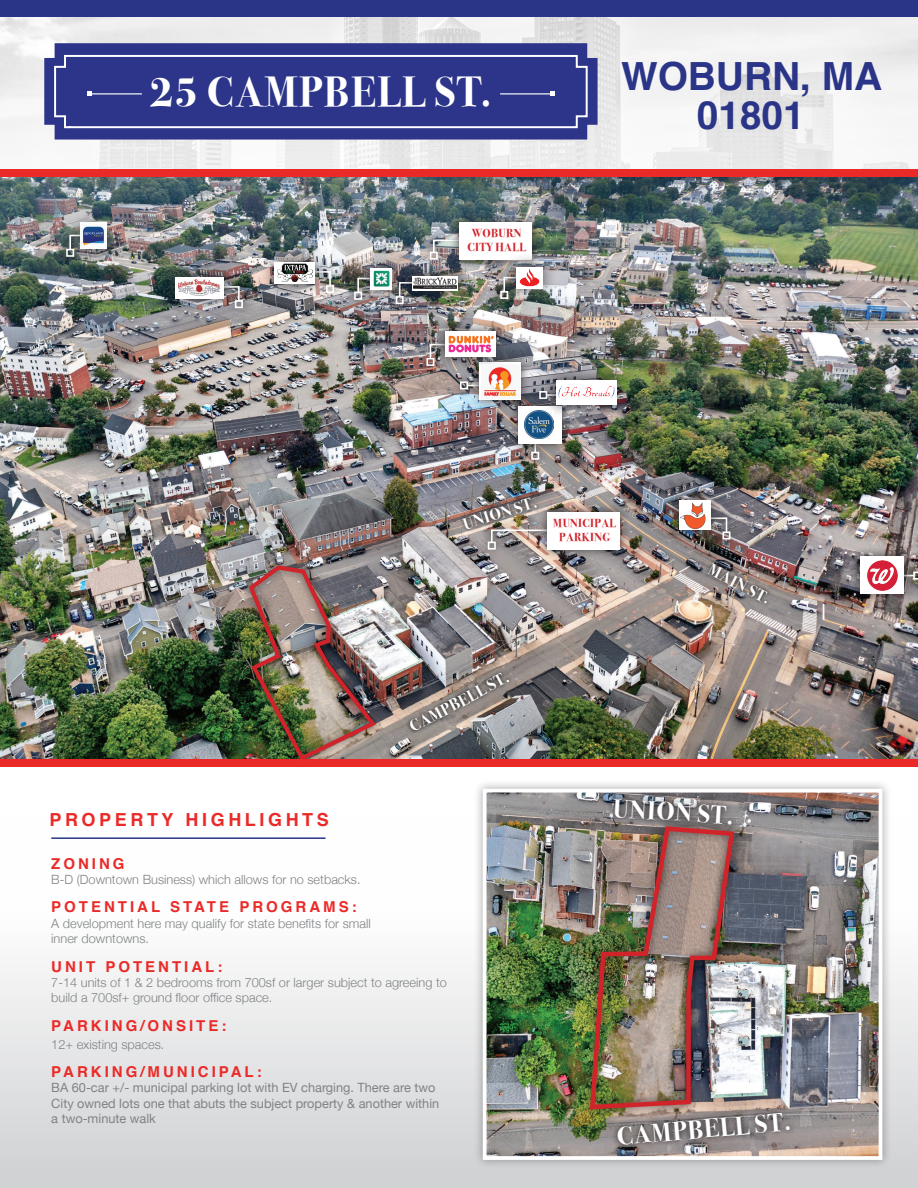
<style>
.page{position:relative;width:918px;height:1188px;background:#fff}
.page>*{position:absolute;margin:0;border:0;box-sizing:border-box;transform-origin:0 0}
.t1{font:700 42px "Bodoni Svty Two ITCTT";letter-spacing:.03em;color:#fff}
.t2{font:700 38.85px/39.6px "Helvetica";color:#2b3588;text-align:center}
.t3{font:700 25.5px "Bodoni Svty Two ITCTT";color:#fff}
.t4{font:700 18px "Helvetica";letter-spacing:.2em;color:#ea2a28}
.t5{font:700 16.05px "Bodoni Svty Two ITCTT";color:#fff}
.t6{font:700 15px "Helvetica";letter-spacing:.2em;color:#ea2a28}
.t7{font:300 12.75px/15.3px "Helvetica Neue";color:#808285}
.t8{font:12.75px/15.3px "Helvetica Neue";color:#808285}
.t9{font:700 11.55px/14px "Bodoni Svty Two ITCTT";letter-spacing:.03em;color:#d1232a;text-align:center}
</style>
<div class="page">
<div style="left:0;top:815px;width:918px;height:373px;background:linear-gradient(to bottom,#fff,#d1d3d4)"></div>
<img style="left:0;top:16px;width:918px;height:153px">
<svg style="left:44px;top:43px;width:554px;height:97px;fill:#2c3589"></svg>
<svg style="left:53px;top:54px;width:536px;height:75px"></svg>
<div style="left:473px;top:779px;width:418px;height:390px;background:#231f20;opacity:.37"></div>
<img style="left:488px;top:794px;width:389px;height:361px">
<div style="left:483px;top:789px;width:399px;height:371px;border:4px solid #fff"></div>
<div style="left:0;top:0;width:918px;height:16px;background:#2b3588"></div>
<hr style="left:51px;top:837px;width:275px;height:2px;background:#2b3589">
<div style="left:611px;top:1106px;width:185px;height:46px;background:#231f20;opacity:.75"></div>
<div style="left:608px;top:792px;width:130px;height:38px;background:#231f20;opacity:.75"></div>
<div style="left:581px;top:818px;width:162px;height:300px;background:#231f20;opacity:.8"></div>
<img style="left:588px;top:824px;width:149px;height:288px">
<img style="left:0;top:177px;width:918px;height:582px">
<div style="left:240px;top:556px;width:144px;height:213px;background:#231f20;opacity:.8"></div>
<img style="left:246px;top:563px;width:133px;height:196px">
<div style="left:406px;top:669px;width:108px;height:66px;background:#231f20;opacity:.75"></div>
<div style="left:458px;top:493px;width:83px;height:40px;background:#231f20;opacity:.75"></div>
<div style="left:478px;top:520px;width:83px;height:39px;background:#231f20;opacity:.8"></div>
<svg style="left:490px;top:529px;width:48px;height:15px"></svg>
<div style="left:488px;top:542px;width:8px;height:8px;border:2px solid #fff"></div>
<div style="left:420px;top:230px;width:83px;height:39px;background:#231f20;opacity:.8"></div>
<svg style="left:432px;top:239px;width:18px;height:15px"></svg>
<div style="left:430px;top:252px;width:8px;height:8px;border:2px solid #fff"></div>
<div style="left:522px;top:430px;width:27px;height:39px;background:#231f20;opacity:.8"></div>
<div style="left:531px;top:452px;width:8px;height:8px;border:2px solid #fff"></div>
<div style="left:450px;top:372px;width:40px;height:27px;background:#231f20;opacity:.8"></div>
<div style="left:460px;top:381px;width:8px;height:8px;border:2px solid #fff"></div>
<div style="left:530px;top:381px;width:39px;height:27px;background:#231f20;opacity:.8"></div>
<div style="left:539px;top:391px;width:8px;height:8px;border:2px solid #fff"></div>
<div style="left:891px;top:562px;width:27px;height:27px;background:#231f20;opacity:.8"></div>
<svg style="left:914px;top:572px;width:4px;height:8px"></svg>
<div style="left:538px;top:503px;width:92px;height:56px;background:#231f20;opacity:.8"></div>
<div style="left:548px;top:512px;width:72px;height:38px;background:#fff"></div>
<div style="left:450px;top:213px;width:92px;height:57px;background:#231f20;opacity:.8"></div>
<div style="left:460px;top:222px;width:72px;height:38px;background:#fff"></div>
<div style="left:508px;top:397px;width:63px;height:57px;background:#231f20;opacity:.8"></div>
<div style="left:518px;top:407px;width:43px;height:37px;background:#fff"></div>
<div style="left:470px;top:353px;width:60px;height:57px;background:#231f20;opacity:.8"></div>
<div style="left:479px;top:363px;width:42px;height:37px;background:#f7f8f8"></div>
<div style="left:543px;top:367px;width:87px;height:50px;background:#231f20;opacity:.8"></div>
<div style="left:556px;top:380px;width:61px;height:24px;background:#fff"></div>
<img style="left:558px;top:385px;width:56px;height:13px">
<div style="left:851px;top:547px;width:63px;height:57px;background:#231f20;opacity:.8"></div>
<div style="left:861px;top:557px;width:43px;height:37px;background:#fff"></div>
<img style="left:525px;top:410px;width:29px;height:29px">
<div style="left:417px;top:334px;width:39px;height:41px;background:#231f20;opacity:.8"></div>
<svg style="left:429px;top:343px;width:4px;height:15px"></svg>
<div style="left:426px;top:358px;width:8px;height:8px;border:2px solid #fff"></div>
<div style="left:345px;top:268px;width:39px;height:41px;background:#231f20;opacity:.8"></div>
<div style="left:354px;top:292px;width:8px;height:8px;border:2px solid #fff"></div>
<div style="left:491px;top:267px;width:39px;height:41px;background:#231f20;opacity:.8"></div>
<div style="left:500px;top:291px;width:8px;height:8px;border:2px solid #fff"></div>
<div style="left:304px;top:262px;width:40px;height:41px;background:#231f20;opacity:.8"></div>
<svg style="left:329px;top:270px;width:3px;height:15px"></svg>
<div style="left:326px;top:285px;width:8px;height:8px;border:2px solid #fff"></div>
<div style="left:701px;top:508px;width:39px;height:41px;background:#231f20;opacity:.8"></div>
<svg style="left:725px;top:517px;width:3px;height:15px"></svg>
<div style="left:722px;top:532px;width:9px;height:8px;border:2px solid #fff"></div>
<div style="left:213px;top:277px;width:39px;height:41px;background:#231f20;opacity:.8"></div>
<svg style="left:237px;top:285px;width:3px;height:15px"></svg>
<div style="left:235px;top:300px;width:8px;height:8px;border:2px solid #fff"></div>
<div style="left:386px;top:272px;width:40px;height:42px;background:#231f20;opacity:.8"></div>
<div style="left:57px;top:225px;width:39px;height:41px;background:#231f20;opacity:.8"></div>
<svg style="left:69px;top:234px;width:3px;height:15px"></svg>
<div style="left:66px;top:249px;width:8px;height:8px;border:2px solid #fff"></div>
<div style="left:433px;top:319px;width:74px;height:49px;background:#231f20;opacity:.8"></div>
<div style="left:445px;top:331px;width:50px;height:26px;background:#fff"></div>
<div style="left:357px;top:254px;width:49px;height:50px;background:#231f20;opacity:.8"></div>
<div style="left:371px;top:268px;width:21px;height:21px;background:#fff"></div>
<div style="left:503px;top:253px;width:54px;height:50px;background:#231f20;opacity:.8"></div>
<div style="left:398px;top:261px;width:74px;height:44px;background:#231f20;opacity:.8"></div>
<div style="left:413px;top:276px;width:45px;height:15px;background:#fff"></div>
<div style="left:260px;top:248px;width:69px;height:50px;background:#231f20;opacity:.8"></div>
<svg style="left:274px;top:262px;width:40px;height:22px"></svg>
<div style="left:665px;top:487px;width:60px;height:57px;background:#231f20;opacity:.8"></div>
<div style="left:679px;top:501px;width:32px;height:29px;background:#fff"></div>
<div style="left:161px;top:263px;width:76px;height:50px;background:#231f20;opacity:.8"></div>
<div style="left:175px;top:277px;width:48px;height:21px;background:#fff"></div>
<div style="left:72px;top:214px;width:43px;height:43px;background:#231f20;opacity:.8"></div>
<img style="left:448px;top:335px;width:45px;height:18px">
<img style="left:373px;top:270px;width:17px;height:17px">
<img style="left:867px;top:560px;width:31px;height:30px">
<img style="left:80px;top:223px;width:26px;height:25px">
<img style="left:481px;top:364px;width:35px;height:32px">
<div style="left:0;top:169px;width:918px;height:8px;background:#ea2a28"></div>
<div style="left:0;top:759px;width:918px;height:8px;background:#ea2a28"></div>
<div style="left:703px;top:559px;width:69px;height:48px;background:#231f20;opacity:.75"></div>
<img style="left:277px;top:264px;width:35px;height:18px">
<img style="left:414px;top:278px;width:43px;height:11px">
<img style="left:178px;top:280px;width:42px;height:16px">
<img style="left:679px;top:500px;width:29px;height:29px">
<img style="left:517px;top:265px;width:26px;height:26px">
<h1 class="t1" style="left:150px;top:57px;width:344px">25 CAMPBELL ST.</h1>
<p class="t9" style="left:468px;top:226px;width:60px">WOBURN<br>CITY HALL</p>
<h2 class="t2" style="left:621px;top:57px;width:263px">WOBURN, MA<br>01801</h2>
<p class="t5" style="left:460px;top:511px;width:78px;rotate:-17deg">UNION ST.</p>
<p class="t9" style="left:553px;top:515px;width:64px">MUNICIPAL<br>PARKING</p>
<p class="t5" style="left:716px;top:557px;width:69px;rotate:27deg">MAIN ST.</p>
<p class="t5" style="left:404px;top:716px;width:112px;rotate:-28deg">CAMPBELL ST.</p>
<h3 class="t4" style="left:49px;top:805px;width:281px">PROPERTY HIGHLIGHTS</h3>
<p class="t6" style="left:51px;top:851px;width:75px">ZONING</p>
<p class="t7" style="left:51px;top:871px;width:311px">B-D (Downtown Business) which allows for no setbacks.</p>
<p class="t6" style="left:51px;top:895px;width:307px">POTENTIAL STATE PROGRAMS:</p>
<p class="t7" style="left:51px;top:915px;width:321px">A development here may qualify for state benefits for small inner downtowns.</p>
<p class="t6" style="left:51px;top:954px;width:173px">UNIT POTENTIAL:</p>
<p class="t7" style="left:51px;top:974px;width:397px">7-14 units of 1 &amp; 2 bedrooms from 700sf or larger subject to agreeing to build a 700sf+ ground floor office space.</p>
<p class="t6" style="left:51px;top:1013px;width:177px">PARKING/ONSITE:</p>
<p class="t7" style="left:51px;top:1035px;width:115px">12+ existing spaces.</p>
<p class="t6" style="left:51px;top:1060px;width:212px">PARKING/MUNICIPAL:</p>
<p class="t8" style="left:51px;top:1081px;width:390px">BA 60-car +/- municipal parking lot with EV charging. There are two<br>City owned lots one that abuts the subject property &amp; another within a two-minute walk</p>
<h3 class="t3" style="left:614px;top:787px;width:122px;rotate:3deg">UNION ST.</h3>
<h3 class="t3" style="left:615px;top:1115px;width:176px;rotate:-5deg">CAMPBELL ST.</h3>
</div>
